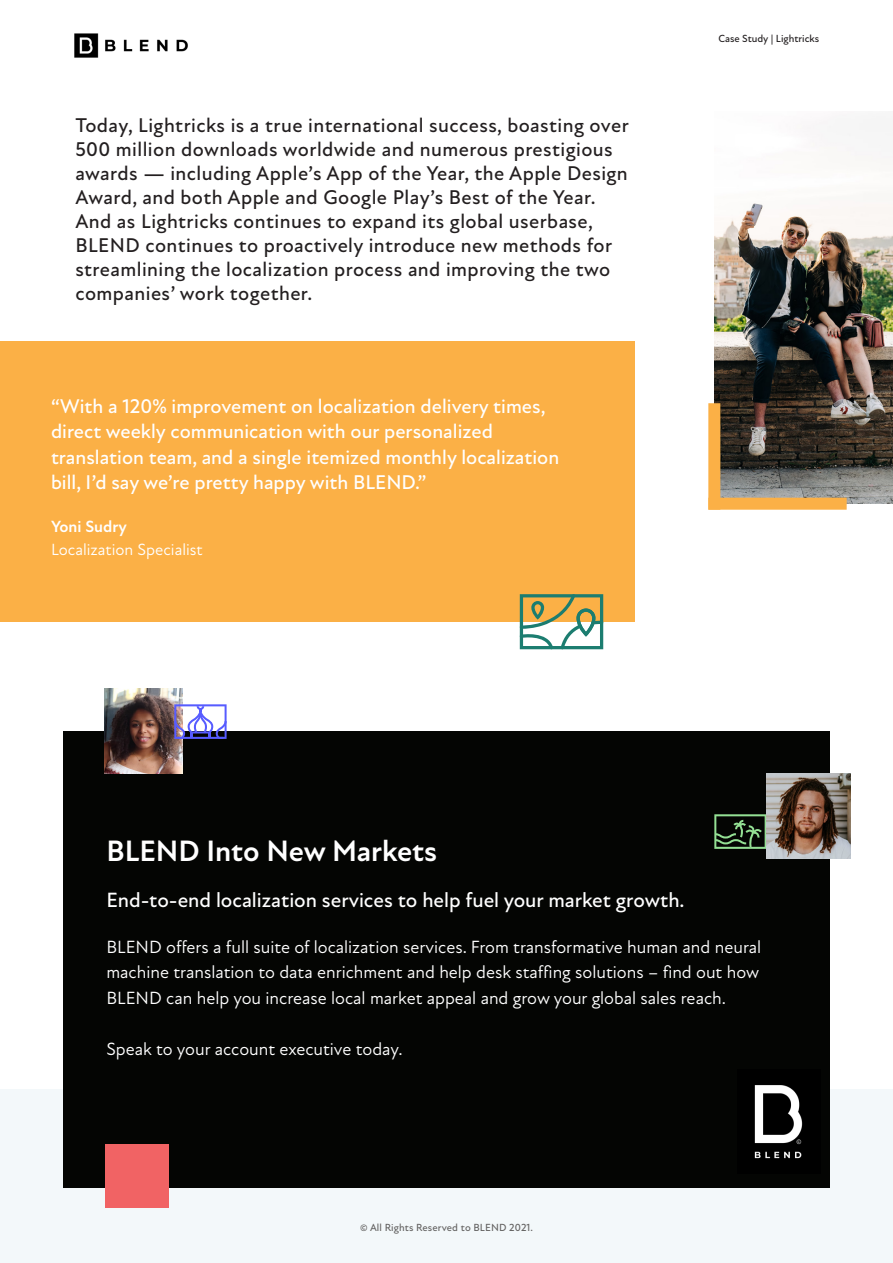
<style>
.page{position:relative;width:893px;height:1263px;background:#fff}
.page>*{position:absolute;margin:0;border:0;box-sizing:border-box;transform-origin:0 0}
.t1{font:700 30px "Atten New";color:#fff}
.t2{font:500 21px "Atten New";color:#fff}
.t3{font:500 20.25px/24px "Atten New";letter-spacing:.02em;color:#231f20}
.t4{font:500 20.25px/25.5px "Atten New";color:#fff}
.t5{font:18px/25.5px "Atten New";color:#fff;text-align:justify}
.t6{font:16.5px/22.5px "Atten New";color:#fff}
.t7{font:500 10.5px "Atten New";letter-spacing:.01em;color:#646362}
.t8{font:500 10.5px "Atten New";color:#231f20}
.s1{font-weight:700}
</style>
<div class="page">
<div style="left:0;top:1089px;width:893px;height:174px;background:#f3f8fa"></div>
<div style="left:63px;top:731px;width:767px;height:456px;background:#040503"></div>
<img style="left:74px;top:33px;width:114px;height:25px">
<img style="left:714px;top:134px;width:179px;height:370px">
<img style="left:105px;top:689px;width:78px;height:85px">
<svg style="left:174px;top:704px;width:53px;height:35px"></svg>
<svg style="left:714px;top:814px;width:53px;height:35px"></svg>
<img style="left:767px;top:774px;width:83px;height:85px">
<div style="left:105px;top:1144px;width:64px;height:64px;background:#f16364"></div>
<div style="left:708px;top:403px;width:12px;height:107px;background:#fbb046"></div>
<div style="left:708px;top:498px;width:139px;height:12px;background:#fbb046"></div>
<img style="left:754px;top:1085px;width:49px;height:74px">
<div style="left:0;top:341px;width:635px;height:281px;background:#fbb046"></div>
<svg style="left:520px;top:594px;width:83px;height:55px"></svg>
<p class="t3" style="left:75px;top:114px;width:555px">Today, Lightricks is a true international success, boasting over 500 million downloads worldwide and numerous prestigious awards — including Apple’s App of the Year, the Apple Design Award, and both Apple and Google Play’s Best of the Year.<br>And as Lightricks continues to expand its global userbase, BLEND continues to proactively introduce new methods for streamlining the localization process and improving the two companies’ work together.</p>
<p class="t4" style="left:51px;top:393px;width:510px">“With a 120% improvement on localization delivery times, direct weekly communication with our personalized translation team, and a single itemized monthly localization bill, I’d say we’re pretty happy with BLEND.”</p>
<p class="t6" style="left:51px;top:516px;width:153px"><span class="s1">Yoni Sudry<br></span>Localization Specialist</p>
<p class="t8" style="left:718px;top:32px;width:102px">Case Study | Lightricks</p>
<p class="t1" style="left:106px;top:833px;width:332px">BLEND Into New Markets</p>
<p class="t2" style="left:106px;top:888px;width:580px">End-to-end localization services to help fuel your market growth.</p>
<p class="t5" style="left:106px;top:934px;width:656px">BLEND offers a full suite of localization services. From transformative human and neural machine translation to data enrichment and help desk staffing solutions – find out how BLEND can help you increase local market appeal and grow your global sales reach.</p>
<p class="t5" style="left:106px;top:1036px;width:298px">Speak to your account executive today.</p>
<p class="t7" style="left:360px;top:1221px;width:174px">© All Rights Reserved to BLEND 2021.</p>
</div>
